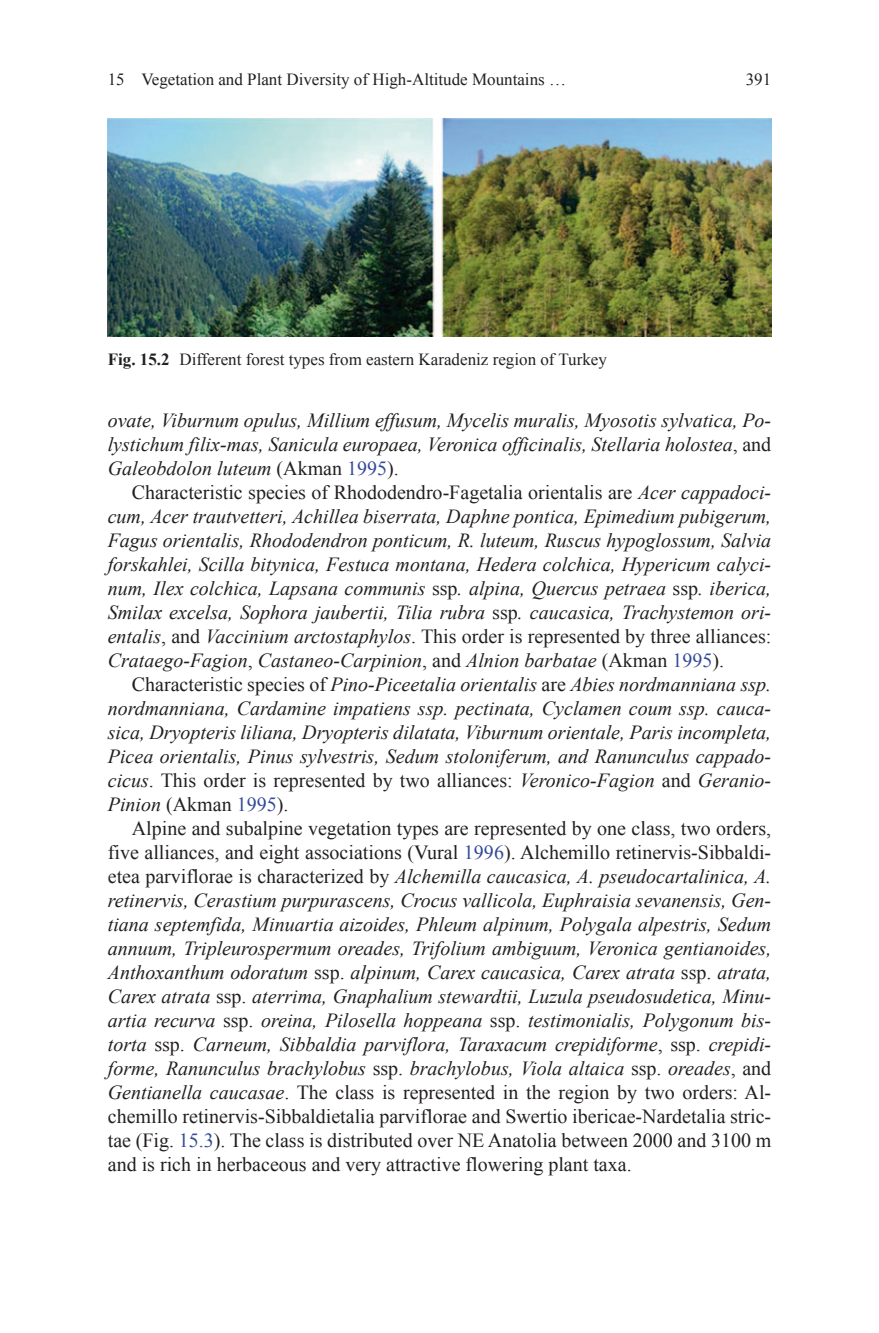
<style>
.page{position:relative;width:879px;height:1333px;background:#fff}
.page>*{position:absolute;margin:0;border:0;box-sizing:border-box;transform-origin:0 0}
.t1{font:20px/24px "Times New Roman PS Italic MT2";color:#231f20}
.t2{font:20px/24px "Times New Roman PS Italic MT22";color:#231f20;text-align:justify}
.t3{font:20px/24px "Times New Roman";color:#231f20}
.t4{font:20px/24px "Times New Roman PSMT2";color:#231f20}
.t5{font:17px "Times New Roman";color:#231f20}
.t6{font:17px "Times New Roman PSMT2";color:#231f20}
.s1{font-family:"Times New Roman PS Bold MT22"}
.s2{font-family:"Times New Roman PS Italic MT2"}
.s3{font-family:"Times New Roman PSMT2"}
.s4{font-family:"Times New Roman PSMT2";color:#324a97}
.s5{font-family:"Times New Roman PS Italic MT22"}
.s6{font-family:"Times New Roman"}
.s7{color:#324a97}
</style>
<div class="page">
<img style="left:108px;top:118px;width:663px;height:218px">
<p class="t6" style="left:108px;top:68px;width:460px">15 Vegetation and Plant Diversity of High-Altitude Mountains …</p>
<p class="t6" style="left:746px;top:68px;width:27px">391</p>
<p class="t5" style="left:108px;top:348px;width:501px"><span class="s1">Fig. 15.2</span> Different forest types from eastern Karadeniz region of Turkey</p>
<p class="t2" style="left:108px;top:407px;width:665px">ovate, Viburnum opulus, Millium effusum, Mycelis muralis, Myosotis sylvatica, Po<span class="s2">-</span></p>
<p class="t1" style="left:108px;top:431px;width:665px">lystichum filix-mas, Sanicula europaea, Veronica officinalis, Stellaria holostea<span class="s3">, and</span></p>
<p class="t2" style="left:108px;top:455px;width:293px">Galeobdolon luteum <span class="s3">(Akman</span> <span class="s4">1995</span><span class="s3">).</span></p>
<p class="t3" style="left:132px;top:479px;width:641px">Characteristic species of Rhododendro-Fagetalia orientalis are <span class="s2">Acer cappadoci-</span></p>
<p class="t1" style="left:108px;top:503px;width:665px">cum, Acer trautvetteri, Achillea biserrata, Daphne pontica, Epimedium pubigerum,</p>
<p class="t2" style="left:108px;top:527px;width:665px">Fagus orientalis, Rhododendron ponticum, R. luteum, Ruscus hypoglossum, Salvia</p>
<p class="t1" style="left:108px;top:551px;width:665px">forskahlei, Scilla bitynica, Festuca montana, Hedera colchica, Hypericum calyci&shy;num, Ilex colchica, Lapsana communis <span class="s3">ssp</span><span class="s5">. alpina, Quercus petraea</span> <span class="s3">ssp</span><span class="s5">. iberica,</span></p>
<p class="t2" style="left:108px;top:599px;width:665px">Smilax excelsa, Sophora jaubertii, Tilia rubra <span class="s3">ssp</span>. caucasica, Trachystemon ori<span class="s2">-</span></p>
<p class="t3" style="left:108px;top:623px;width:665px"><span class="s2">entalis</span><span class="s3">, and</span> <span class="s2">Vaccinium arctostaphylos</span>. This order is represented by three alliances:</p>
<p class="t1" style="left:132px;top:647px;width:641px;text-indent:-24px">Crataego-Fagion<span class="s3">,</span> Castaneo-Carpinion<span class="s3">, and</span> Alnion barbatae <span class="s3">(Akman</span> <span class="s4">1995</span><span class="s3">).<br></span><span class="s6">Characteristic species of</span> Pino-Piceetalia orientalis <span class="s3">are</span> <span class="s5">Abies nordmanniana ssp.</span></p>
<p class="t2" style="left:108px;top:695px;width:665px">nordmanniana, Cardamine impatiens ssp. pectinata, Cyclamen coum ssp. cauca<span class="s2">-</span></p>
<p class="t1" style="left:108px;top:719px;width:665px">sica, Dryopteris liliana, Dryopteris dilatata, Viburnum orientale, Paris incompleta,<br>Picea orientalis, Pinus sylvestris, Sedum stoloniferum, and Ranunculus cappado-</p>
<p class="t3" style="left:108px;top:767px;width:665px"><span class="s2">cicus</span>. This order is represented by two alliances: <span class="s2">Veronico-Fagion</span> <span class="s3">and</span> <span class="s5">Geranio-</span></p>
<p class="t4" style="left:132px;top:791px;width:641px;text-indent:-24px"><span class="s2">Pinion</span> (Akman <span class="s7">1995</span>).<br>Alpine and subalpine vegetation types are represented by one class, two orders,</p>
<p class="t3" style="left:108px;top:839px;width:665px">five alliances, and eight associations (Vural <span class="s4">1996</span><span class="s3">). Alchemillo retinervis-Sibbaldi-</span></p>
<p class="t2" style="left:108px;top:863px;width:665px"><span class="s6">etea parviflorae is characterized by</span> Alchemilla caucasica, A. pseudocartalinica, A. retinervis, Cerastium purpurascens, Crocus vallicola, Euphraisia sevanensis, Gen&shy;tiana septemfida, Minuartia aizoides, Phleum alpinum, Polygala alpestris, Sedum</p>
<p class="t1" style="left:108px;top:935px;width:665px">annuum, Tripleurospermum oreades, Trifolium ambiguum, Veronica gentianoides,<br>Anthoxanthum odoratum <span class="s3">ssp.</span> alpinum, Carex caucasica, Carex atrata <span class="s3">ssp.</span> atrata,</p>
<p class="t2" style="left:108px;top:983px;width:665px"><span class="s2">Carex atrata</span> <span class="s3">ssp.</span> aterrima, Gnaphalium stewardtii, Luzula pseudosudetica, Minu<span class="s2">-</span></p>
<p class="t1" style="left:108px;top:1007px;width:665px;text-align:justify">artia recurva <span class="s3">ssp.</span> oreina, Pilosella hoppeana <span class="s3">ssp.</span> testimonialis, Polygonum bis&shy;torta <span class="s3">ssp.</span> Carneum, Sibbaldia parviflora, Taraxacum crepidiforme<span class="s3">, ssp.</span> crepidi&shy;forme, Ranunculus brachylobus <span class="s3">ssp.</span> brachylobus, Viola altaica <span class="s3">ssp.</span> oreades<span class="s3">, and</span></p>
<p class="t3" style="left:108px;top:1079px;width:665px"><span class="s5">Gentianella caucasae</span>. The class is represented in the region by two orders: Al&shy;chemillo retinervis-Sibbaldietalia parviflorae and Swertio ibericae-Nardetalia stric<span class="s3">-</span></p>
<p class="t4" style="left:108px;top:1127px;width:665px">tae (Fig. <span class="s7">15.3</span>). The class is distributed over NE Anatolia between 2000 and 3100 m</p>
<p class="t3" style="left:108px;top:1151px;width:525px">and is rich in herbaceous and very attractive flowering plant taxa.</p>
</div>
